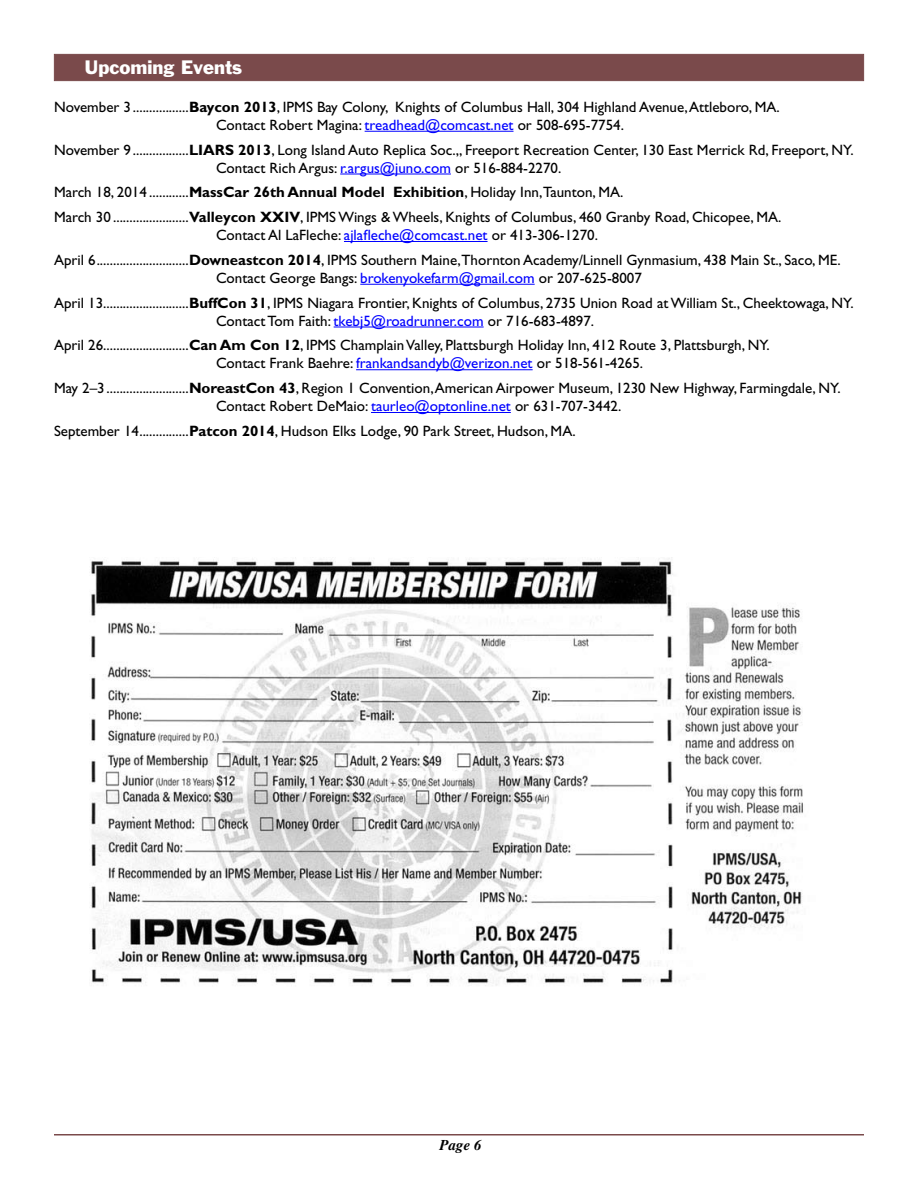
<style>
.page{position:relative;width:918px;height:1188px;background:#fff}
.page>*{position:absolute;margin:0;border:0;box-sizing:border-box;transform-origin:0 0}
.t1{font:18px "Franklin Gothic";color:#fff}
.t2{font:15px/24.8px "Gill Sans";color:#000}
.t3{font:italic 700 15px "Times";color:#000}
.s1{font-weight:700}
.s2{color:#00f}
</style>
<div class="page">
<hr style="left:54px;top:1134px;width:810px;height:2px;background:#7a4a4b">
<div style="left:54px;top:54px;width:810px;height:27px;background:#7a4a4b"></div>
<img style="left:91px;top:557px;width:712px;height:429px">
<hr style="left:365px;top:131px;width:149px;height:1px;background:#00f">
<hr style="left:340px;top:174px;width:111px;height:1px;background:#00f">
<hr style="left:344px;top:241px;width:144px;height:1px;background:#00f">
<hr style="left:360px;top:284px;width:175px;height:1px;background:#00f">
<hr style="left:334px;top:327px;width:150px;height:1px;background:#00f">
<hr style="left:356px;top:369px;width:177px;height:1px;background:#00f">
<hr style="left:371px;top:412px;width:140px;height:1px;background:#00f">
<p class="t1" style="left:85px;top:55px;width:159px">Upcoming Events</p>
<p class="t2" style="left:54px;top:98px;width:727px;line-height:18px;text-align:center">November 3.................<span class="s1">Baycon 2013</span>, IPMS Bay Colony, Knights of Columbus Hall, 304 Highland Avenue, Attleboro, MA.<br>Contact Robert Magina: <span class="s2">treadhead@comcast.net</span> or 508-695-7754.</p>
<p class="t2" style="left:216px;top:141px;width:639px;line-height:18px;text-indent:-162px">November 9.................<span class="s1">LIARS 2013</span>, Long Island Auto Replica Soc.,, Freeport Recreation Center, 130 East Merrick Rd, Freeport, NY.<br>Contact Rich Argus: <span class="s2">r.argus@juno.com</span> or 516-884-2270.</p>
<p class="t2" style="left:54px;top:180px;width:729px">March 18, 2014 ............<span class="s1">MassCar 26th Annual Model Exhibition</span>, Holiday Inn,Taunton, MA.<br>March 30 .......................<span class="s1">Valleycon XXIV</span>, IPMS Wings &amp; Wheels, Knights of Columbus, 460 Granby Road, Chicopee, MA.</p>
<p class="t2" style="left:54px;top:223px;width:788px;text-indent:162px">Contact Al LaFleche: <span class="s2">ajlafleche@comcast.net</span> or 413-306-1270.<br>April 6............................<span class="s1">Downeastcon 2014</span>, IPMS Southern Maine,Thornton Academy/Linnell Gynmasium, 438 Main St., Saco, ME.</p>
<p class="t2" style="left:54px;top:265px;width:801px;text-indent:162px">Contact George Bangs: <span class="s2">brokenyokefarm@gmail.com</span> or 207-625-8007<br>April 13..........................<span class="s1">BuffCon 31</span>, IPMS Niagara Frontier, Knights of Columbus, 2735 Union Road at William St., Cheektowaga, NY.</p>
<p class="t2" style="left:54px;top:308px;width:717px;text-indent:162px">Contact Tom Faith: <span class="s2">tkebj5@roadrunner.com</span> or 716-683-4897.<br>April 26..........................<span class="s1">Can Am Con 12</span>, IPMS Champlain Valley, Plattsburgh Holiday Inn, 412 Route 3, Plattsburgh, NY.</p>
<p class="t2" style="left:54px;top:351px;width:788px;text-indent:162px">Contact Frank Baehre: <span class="s2">frankandsandyb@verizon.net</span> or 518-561-4265.<br>May 2–3.........................<span class="s1">NoreastCon 43</span>, Region 1 Convention, American Airpower Museum, 1230 New Highway, Farmingdale, NY.</p>
<p class="t2" style="left:54px;top:394px;width:569px;text-indent:162px">Contact Robert DeMaio: <span class="s2">taurleo@optonline.net</span> or 631-707-3442.<br>September 14...............<span class="s1">Patcon 2014</span>, Hudson Elks Lodge, 90 Park Street, Hudson, MA.</p>
<p class="t3" style="left:440px;top:1136px;width:44px">Page 6</p>
</div>
